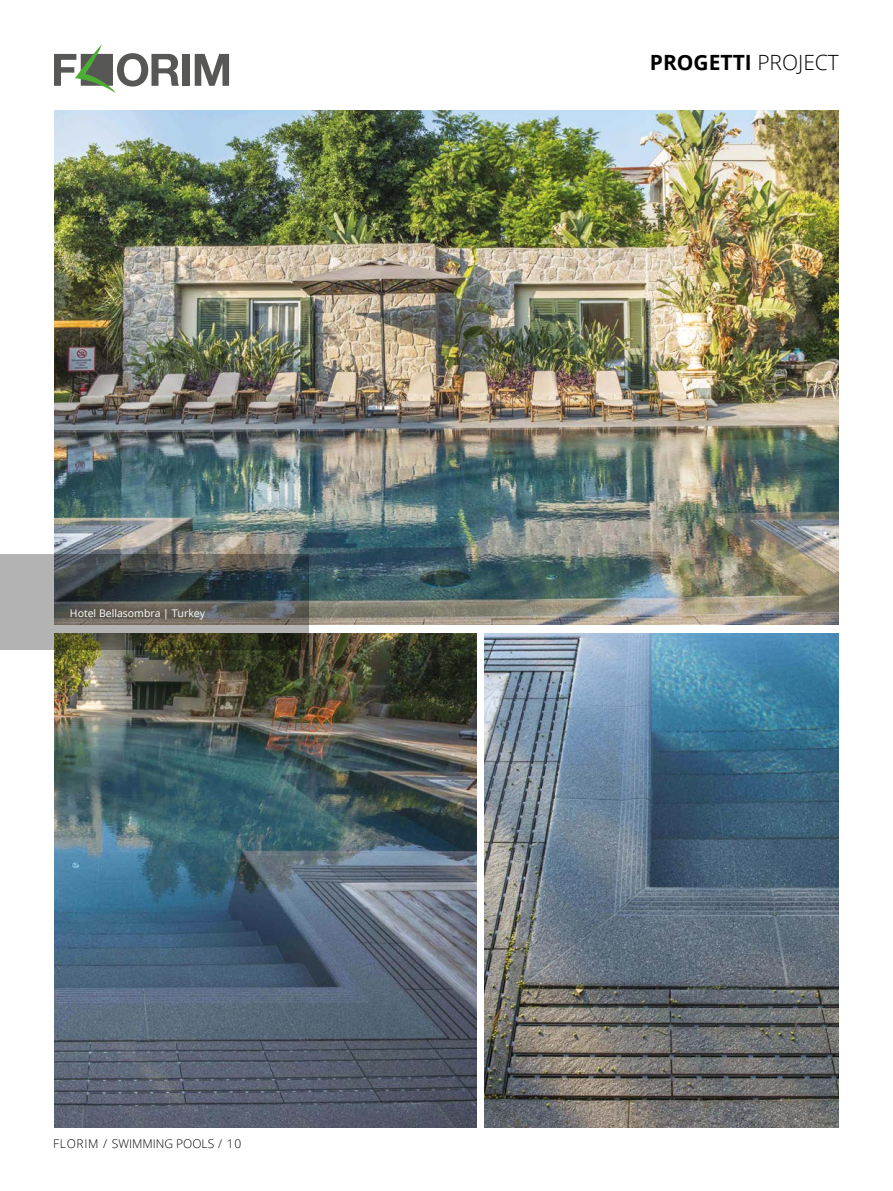
<style>
.page{position:relative;width:893px;height:1191px;background:#fff}
.page>*{position:absolute;margin:0;border:0;box-sizing:border-box;transform-origin:0 0}
.t1{font:700 21px "Open Sans";color:#000}
.t2{font:300 12px "Open Sans";color:#000}
.t3{font:10.5px "Open Sans";color:#fff}
.s1{font-weight:300}
</style>
<div class="page">
<div style="left:182px;top:54px;width:7px;height:32px;background:#575756"></div>
<svg style="left:195px;top:54px;width:34px;height:32px"></svg>
<svg style="left:54px;top:44px;width:125px;height:49px"></svg>
<img style="left:54px;top:111px;width:785px;height:514px">
<img style="left:54px;top:634px;width:422px;height:493px">
<img style="left:485px;top:634px;width:354px;height:493px">
<svg style="left:0;top:554px;width:308px;height:95px"></svg>
<p class="t3" style="left:70px;top:606px;width:137px">Hotel Bellasombra | Turkey</p>
<p class="t2" style="left:53px;top:1135px;width:190px">FLORIM / SWIMMING POOLS / 10</p>
<h1 class="t1" style="left:650px;top:48px;width:191px">PROGETTI <span class="s1">PROJECT</span></h1>
</div>
